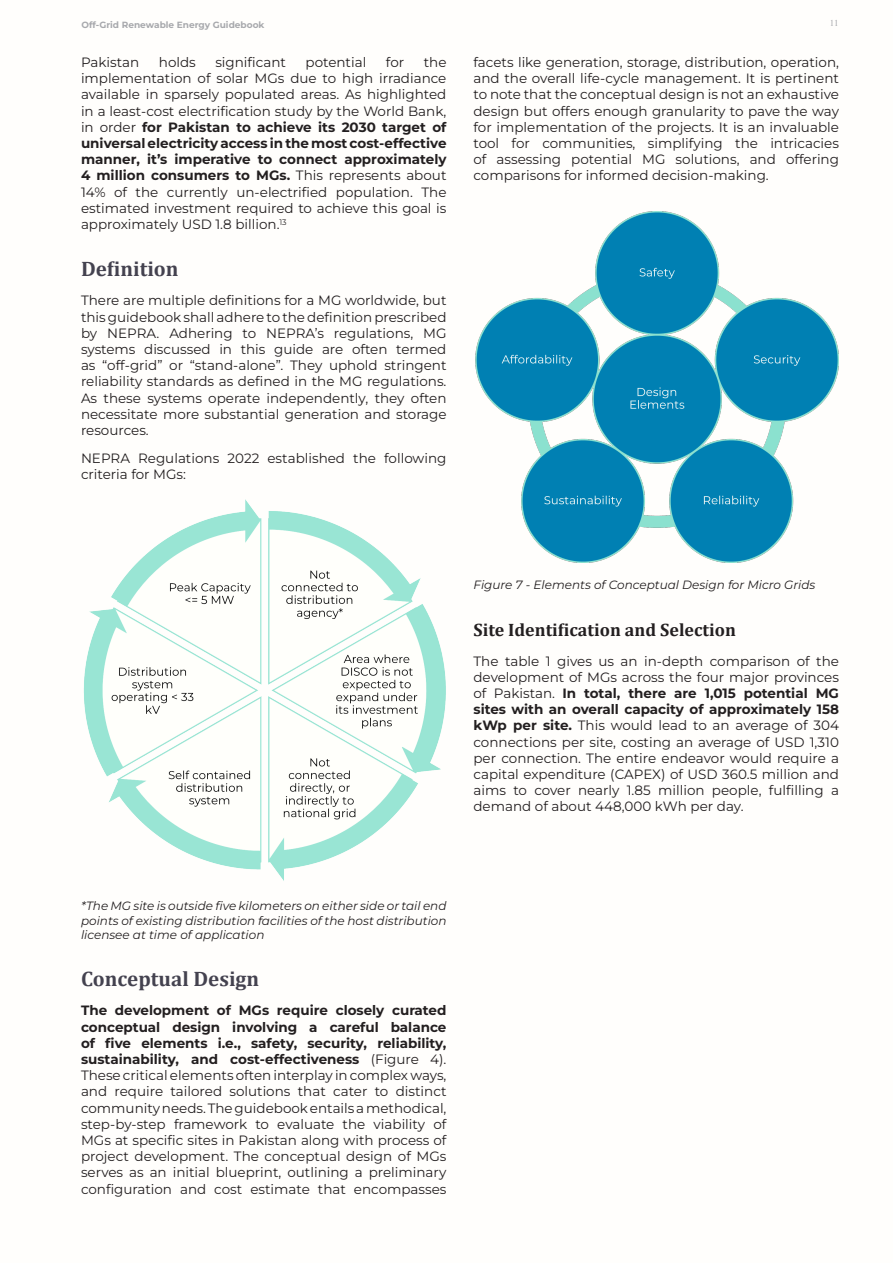
<style>
.page{position:relative;width:893px;height:1263px;background:#fff}
.page>*{position:absolute;margin:0;border:0;box-sizing:border-box;transform-origin:0 0}
.Heading_2{font:700 21px "Cambria";color:#44424f}
.Heading_3{font:700 18px "Cambria";color:#231f20}
.Normal__2_columns{font:13.5px/16.2px "Montserrat";color:#231f20;text-align:justify}
.Normal__2_columns-2{font:italic 12px/14.4px "Montserrat";color:#231f20;text-align:justify}
.t1{font:700 9px "Montserrat";color:#a8a9ad}
.t2{font:9px "Times New Roman";color:#a8a9ad}
.s1{font-weight:700}
</style>
<div class="page">
<img style="left:83px;top:499px;width:363px;height:382px">
<img style="left:475px;top:212px;width:364px;height:351px">
<p class="t1" style="left:81px;top:18px;width:185px">Off-Grid Renewable Energy Guidebook</p>
<p class="t2" style="left:830px;top:17px;width:10px">11</p>
<p class="Normal__2_columns" style="left:81px;top:54px;width:60px">Pakistan</p>
<p class="Normal__2_columns" style="left:159px;top:54px;width:38px">holds</p>
<p class="Normal__2_columns" style="left:215px;top:54px;width:72px">significant</p>
<p class="Normal__2_columns" style="left:305px;top:54px;width:62px">potential</p>
<p class="Normal__2_columns" style="left:386px;top:54px;width:20px">for</p>
<p class="Normal__2_columns" style="left:81px;top:54px;width:367px;text-indent:343px">the implementation of solar MGs due to high irradiance available in sparsely populated areas. As highlighted in a least-cost electrification study by the World Bank, in order <span class="s1">for Pakistan to achieve its 2030 target of universal electricity access in the most cost-effective manner, it’s imperative to connect approximately 4 million consumers to MGs.</span> This represents about 14% of the currently un-electrified population. The estimated investment required to achieve this goal is approximately USD 1.8 billion.<sup>13</sup></p>
<p class="Heading_2" style="left:81px;top:254px;width:99px">Definition</p>
<p class="Normal__2_columns" style="left:81px;top:292px;width:367px">There are multiple definitions for a MG worldwide, but this guidebook shall adhere to the definition prescribed by NEPRA. Adhering to NEPRA’s regulations, MG systems discussed in this guide are often termed as “off-grid” or “stand-alone”. They uphold stringent reliability standards as defined in the MG regulations.<br>As these systems operate independently, they often necessitate more substantial generation and storage resources.</p>
<p class="Normal__2_columns" style="left:81px;top:450px;width:367px">NEPRA Regulations 2022 established the following criteria for MGs:</p>
<p class="Normal__2_columns" style="left:473px;top:54px;width:367px">facets like generation, storage, distribution, operation, and the overall life-cycle management. It is pertinent to note that the conceptual design is not an exhaustive design but offers enough granularity to pave the way for implementation of the projects. It is an invaluable tool for communities, simplifying the intricacies of assessing potential MG solutions, and offering comparisons for informed decision-making.</p>
<p class="Normal__2_columns-2" style="left:473px;top:578px;width:343px">Figure 7 - Elements of Conceptual Design for Micro Grids</p>
<p class="Heading_3" style="left:473px;top:617px;width:264px">Site Identification and Selection</p>
<p class="Normal__2_columns" style="left:473px;top:652px;width:367px">The table 1 gives us an in-depth comparison of the development of MGs across the four major provinces of Pakistan. <span class="s1">In total, there are 1,015 potential MG sites with an overall capacity of approximately 158 kWp per site.</span> This would lead to an average of 304 connections per site, costing an average of USD 1,310 per connection. The entire endeavor would require a capital expenditure (CAPEX) of USD 360.5 million and aims to cover nearly 1.85 million people, fulfilling a demand of about 448,000 kWh per day.</p>
<p class="Normal__2_columns-2" style="left:81px;top:898px;width:367px">*The MG site is outside five kilometers on either side or tail end points of existing distribution facilities of the host distribution licensee at time of application</p>
<p class="Heading_2" style="left:81px;top:964px;width:180px">Conceptual Design</p>
<p class="Normal__2_columns" style="left:81px;top:1002px;width:367px"><span class="s1">The development of MGs require closely curated conceptual design involving a careful balance of five elements i.e., safety, security, reliability, sustainability, and cost-effectiveness</span> (Figure 4).<br>These critical elements often interplay in complex ways, and require tailored solutions that cater to distinct community needs. The guidebook entails a methodical, step-by-step framework to evaluate the viability of MGs at specific sites in Pakistan along with process of project development. The conceptual design of MGs serves as an initial blueprint, outlining a preliminary configuration and cost estimate that encompasses</p>
</div>
